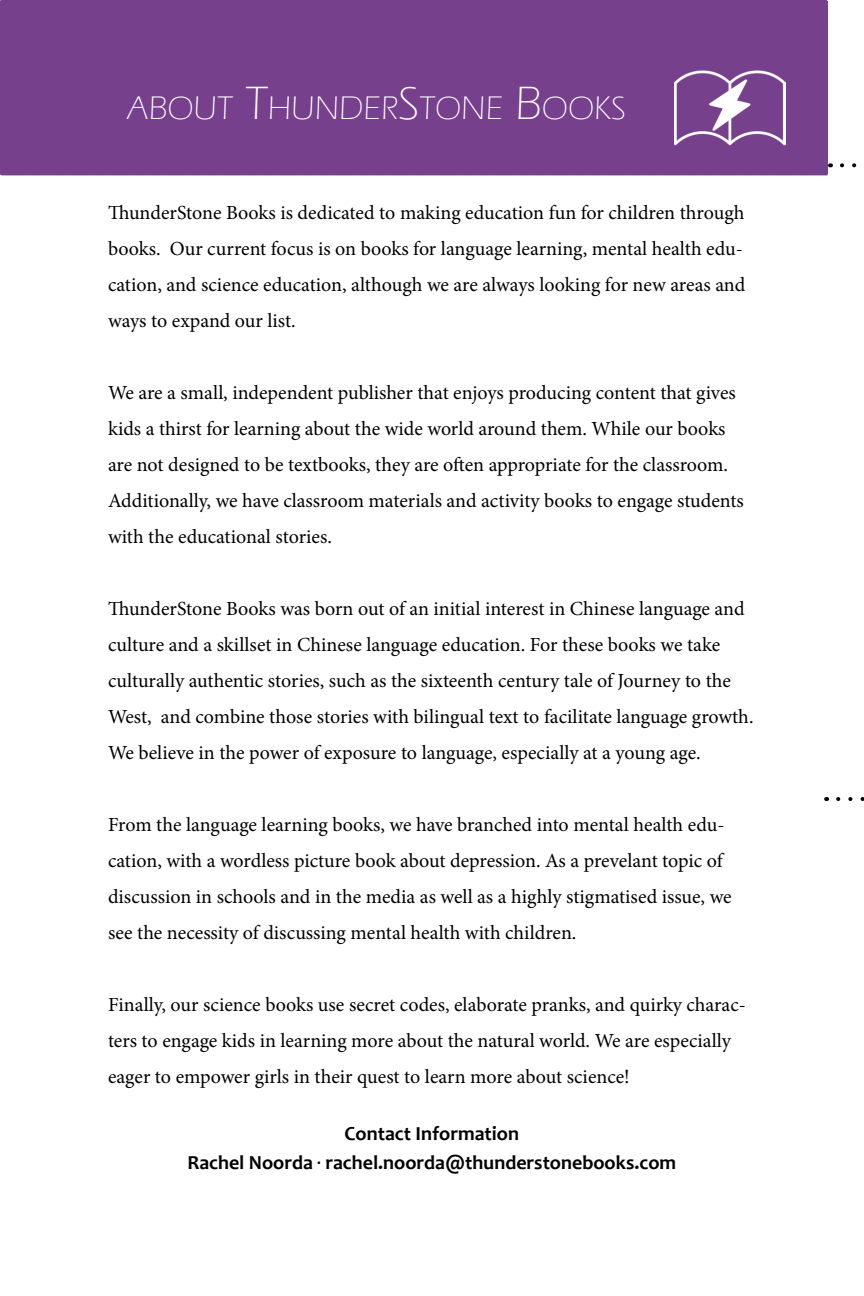
<style>
.page{position:relative;width:864px;height:1296px;background:#fff}
.page>*{position:absolute;margin:0;border:0;box-sizing:border-box;transform-origin:0 0}
.t1{font:300 33.6px "Eras ITC";color:#fff}
.t2{font:20px/36px "Minion Pro";color:#000}
.t3{font:700 20px/28.8px "Candara";color:#000;text-align:center}
.s1{font-size:48px}
.s2{font-family:"Minion Pro"}
</style>
<div class="page">
<div style="left:0;top:0;width:828px;height:176px;background:#76408d"></div>
<img style="left:674px;top:67px;width:111px;height:82px">
<svg style="left:842px;top:163px;width:15px;height:4px"></svg>
<svg style="left:838px;top:797px;width:26px;height:4px"></svg>
<h1 class="t1" style="left:127px;top:89px;width:497px">ABOUT <span class="s1">T</span>HUNDER<span class="s1">S</span>TONE <span class="s1">B</span>OOKS</h1>
<p class="t2" style="left:108px;top:194px;width:639px">ThunderStone Books is dedicated to making education fun for children through books. Our current focus is on books for language learning, mental health edu&shy;cation, and science education, although we are always looking for new areas and ways to expand our list.</p>
<p class="t2" style="left:108px;top:374px;width:637px">We are a small, independent publisher that enjoys producing content that gives kids a thirst for learning about the wide world around them. While our books are not designed to be textbooks, they are often appropriate for the classroom.<br>Additionally, we have classroom materials and activity books to engage students with the educational stories.</p>
<p class="t2" style="left:108px;top:590px;width:647px">ThunderStone Books was born out of an initial interest in Chinese language and culture and a skillset in Chinese language education. For these books we take culturally authentic stories, such as the sixteenth century tale of Journey to the West, and combine those stories with bilingual text to facilitate language growth.<br>We believe in the power of exposure to language, especially at a young age.</p>
<p class="t2" style="left:108px;top:806px;width:625px">From the language learning books, we have branched into mental health edu&shy;cation, with a wordless picture book about depression. As a prevelant topic of discussion in schools and in the media as well as a highly stigmatised issue, we see the necessity of discussing mental health with children.</p>
<p class="t2" style="left:108px;top:986px;width:639px">Finally, our science books use secret codes, elaborate pranks, and quirky charac&shy;ters to engage kids in learning more about the natural world. We are especially eager to empower girls in their quest to learn more about science!</p>
<p class="t3" style="left:187px;top:1119px;width:490px">Contact Information<br>Rachel Noorda <span class="s2">.</span> rachel.noorda@thunderstonebooks.com</p>
</div>
